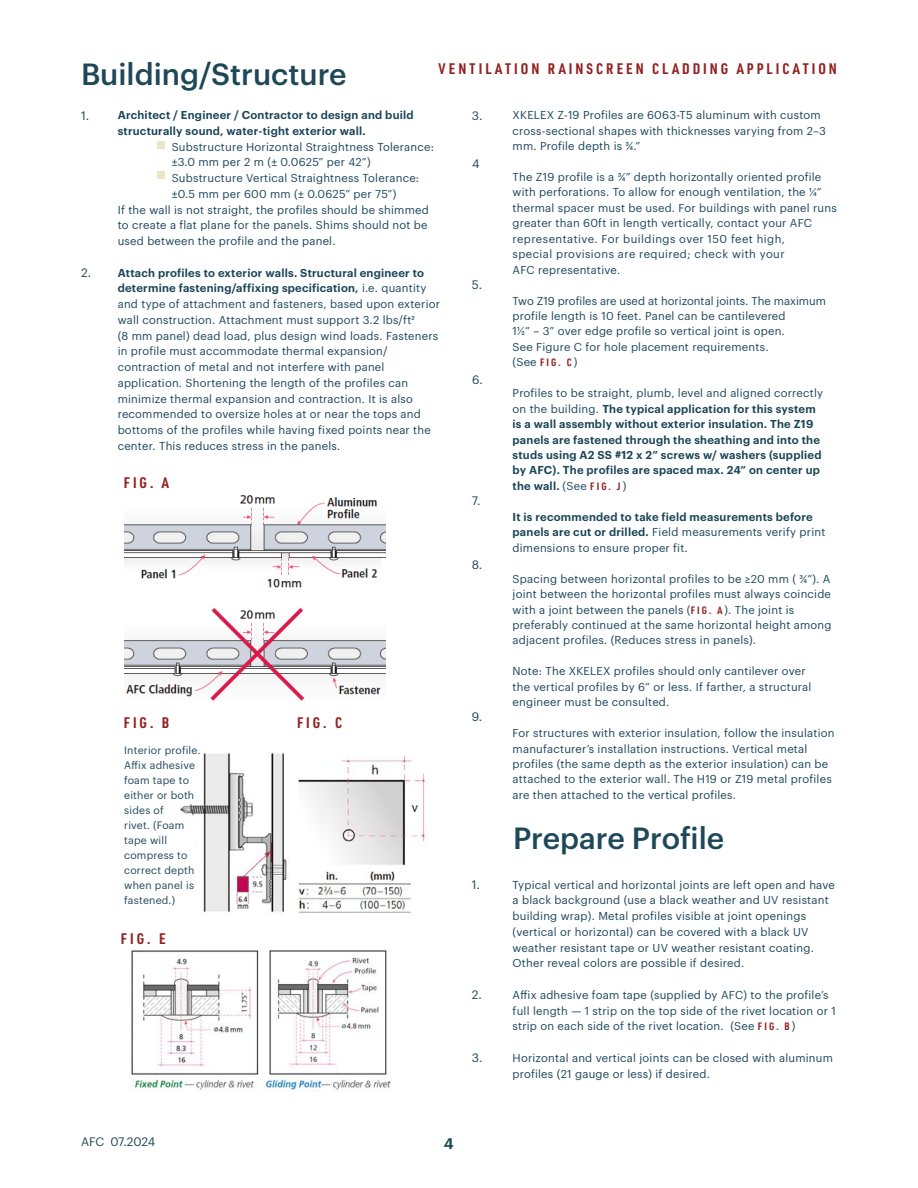
<style>
.page{position:relative;width:918px;height:1188px;background:#fff}
.page>*{position:absolute;margin:0;border:0;box-sizing:border-box;transform-origin:0 0}
.t1{font:500 30px "Graphik";color:#1e4758}
.t2{font:700 15px "URWDIN Cond";letter-spacing:.2em;color:#922021}
.Paragraph_Style_1{font:700 15px "URWDIN Cond";letter-spacing:.2em;color:#922221}
.t3{font:600 15px "Graphik";color:#1e4758}
.Paragraph_Style_1-2{font:12px "Graphik";color:#1c4659}
.t4{font:12px "Graphik";letter-spacing:-.005em;color:#1e4758}
.Paragraph_Style_1-3{font:11.25px/15.5px "Graphik";letter-spacing:.02em;color:#1c4659}
.Paragraph_Style_1-4{font:600 11.25px/15.5px "Graphik";letter-spacing:.02em;color:#1c4659}
.Paragraph_Style_1-5{font:10.5px/15px "Graphik";letter-spacing:.02em;color:#1e4758}
.s1{font-weight:600}
.s2{font-family:"URWDIN Cond";font-weight:700;font-size:10.5px;color:#922221}
.s3{font-weight:400}
</style>
<div class="page">
<img style="left:125px;top:495px;width:260px;height:206px">
<div style="left:158px;top:141px;width:7px;height:7px;background:#ece4c7"></div>
<div style="left:158px;top:171px;width:7px;height:7px;background:#ece4c7"></div>
<img style="left:180px;top:752px;width:107px;height:160px">
<img style="left:298px;top:755px;width:128px;height:159px">
<img style="left:131px;top:950px;width:260px;height:141px">
<p class="t1" style="left:81px;top:52px;width:267px">Building/Structure</p>
<p class="Paragraph_Style_1-4" style="left:118px;top:106px;width:297px">Architect / Engineer / Contractor to design and build structurally sound, water-tight exterior wall.</p>
<p class="Paragraph_Style_1-3" style="left:172px;top:138px;width:264px">Substructure Horizontal Straightness Tolerance:</p>
<p class="Paragraph_Style_1-3" style="left:172px;top:154px;width:200px">±3.0 mm per 2 m (± 0.0625” per 42”)</p>
<p class="Paragraph_Style_1-3" style="left:172px;top:169px;width:249px">Substructure Vertical Straightness Tolerance:</p>
<p class="Paragraph_Style_1-3" style="left:172px;top:185px;width:226px">±0.5 mm per 600 mm (± 0.0625” per 75”)</p>
<p class="Paragraph_Style_1-3" style="left:118px;top:201px;width:313px;text-align:justify">If the wall is not straight, the profiles should be shimmed to create a flat plane for the panels. Shims should not be used between the profile and the panel.</p>
<p class="Paragraph_Style_1-3" style="left:118px;top:264px;width:324px"><span class="s1">Attach profiles to exterior walls. Structural engineer to determine fastening/affixing specification,</span> i.e. quantity and type of attachment and fasteners, based upon exterior wall construction. Attachment must support 3.2 lbs/ft2<br>(8 mm panel) dead load, plus design wind loads. Fasteners in profile must accommodate thermal expansion/ contraction of metal and not interfere with panel application. Shortening the length of the profiles can minimize thermal expansion and contraction. It is also recommended to oversize holes at or near the tops and bottoms of the profiles while having fixed points near the center. This reduces stress in the panels.</p>
<p class="t2" style="left:439px;top:59px;width:400px">VENTILATION RAINSCREEN CLADDING APPLICATION</p>
<p class="Paragraph_Style_1-3" style="left:513px;top:106px;width:315px">XKELEX Z-19 Profiles are 6063-T5 aluminum with custom cross-sectional shapes with thicknesses varying from 2–3 mm. Profile depth is 3/4.”</p>
<p class="Paragraph_Style_1-3" style="left:513px;top:168px;width:326px">The Z19 profile is a 3/4” depth horizontally oriented profile with perforations. To allow for enough ventilation, the 1/4” thermal spacer must be used. For buildings with panel runs greater than 60ft in length vertically, contact your AFC representative. For buildings over 150 feet high,<br>special provisions are required; check with your<br>AFC representative.</p>
<p class="Paragraph_Style_1-3" style="left:513px;top:292px;width:315px">Two Z19 profiles are used at horizontal joints. The maximum profile length is 10 feet. Panel can be cantilevered<br>11/2” – 3” over edge profile so vertical joint is open.<br>See Figure C for hole placement requirements.<br>(See <span class="s2">FIG. C</span>)</p>
<p class="Paragraph_Style_1-4" style="left:513px;top:384px;width:312px"><span class="s3">Profiles to be straight, plumb, level and aligned correctly on the building.</span> The typical application for this system is a wall assembly without exterior insulation. The Z19 panels are fastened through the sheathing and into the studs using A2 SS #12 x 2” screws w/ washers (supplied by AFC). The profiles are spaced max. 24” on center up the wall. <span class="s3">(See</span> <span class="s2">F I G . J</span> <span class="s3">)</span></p>
<p class="Paragraph_Style_1-4" style="left:513px;top:508px;width:314px">It is recommended to take field measurements before panels are cut or drilled. <span class="s3">Field measurements verify print dimensions to ensure proper fit.</span></p>
<p class="Paragraph_Style_1-3" style="left:513px;top:570px;width:320px">Spacing between horizontal profiles to be ≥20 mm ( 3/4”). A joint between the horizontal profiles must always coincide with a joint between the panels (<span class="s2">F I G . A</span> ). The joint is preferably continued at the same horizontal height among adjacent profiles. (Reduces stress in panels).</p>
<p class="Paragraph_Style_1-3" style="left:513px;top:663px;width:300px">Note: The XKELEX profiles should only cantilever over the vertical profiles by 6” or less. If farther, a structural engineer must be consulted.</p>
<p class="Paragraph_Style_1-3" style="left:513px;top:724px;width:324px">For structures with exterior insulation, follow the insulation manufacturer’s installation instructions. Vertical metal profiles (the same depth as the exterior insulation) can be attached to the exterior wall. The H19 or Z19 metal profiles are then attached to the vertical profiles.</p>
<p class="Paragraph_Style_1-2" style="left:472px;top:106px;width:12px">3.</p>
<p class="Paragraph_Style_1-2" style="left:81px;top:107px;width:10px">1.</p>
<p class="Paragraph_Style_1-2" style="left:472px;top:155px;width:9px">4</p>
<p class="Paragraph_Style_1-2" style="left:81px;top:264px;width:12px">2.</p>
<p class="Paragraph_Style_1-2" style="left:472px;top:276px;width:12px">5.</p>
<p class="Paragraph_Style_1-2" style="left:472px;top:371px;width:12px">6.</p>
<p class="Paragraph_Style_1" style="left:124px;top:473px;width:47px">FIG. A</p>
<p class="Paragraph_Style_1-2" style="left:472px;top:492px;width:10px">7.</p>
<p class="Paragraph_Style_1-2" style="left:472px;top:556px;width:12px">8.</p>
<p class="Paragraph_Style_1-2" style="left:472px;top:708px;width:12px">9.</p>
<p class="Paragraph_Style_1" style="left:124px;top:712px;width:47px">FIG. B</p>
<p class="Paragraph_Style_1" style="left:297px;top:712px;width:47px">FIG. C</p>
<p class="Paragraph_Style_1-5" style="left:124px;top:741px;width:78px">Interior profile.<br>Affix adhesive</p>
<p class="Paragraph_Style_1-5" style="left:124px;top:771px;width:72px">foam tape to either or both sides of<br>rivet. (Foam tape will compress to correct depth</p>
<p class="Paragraph_Style_1-5" style="left:124px;top:876px;width:71px">when panel is fastened.)</p>
<p class="Paragraph_Style_1" style="left:121px;top:929px;width:46px">FIG. E</p>
<p class="t1" style="left:513px;top:816px;width:213px">Prepare Profile</p>
<p class="Paragraph_Style_1-3" style="left:513px;top:876px;width:324px">Typical vertical and horizontal joints are left open and have a black background (use a black weather and UV resistant building wrap). Metal profiles visible at joint openings (vertical or horizontal) can be covered with a black UV weather resistant tape or UV weather resistant coating.<br>Other reveal colors are possible if desired.</p>
<p class="Paragraph_Style_1-3" style="left:513px;top:986px;width:325px">Affix adhesive foam tape (supplied by AFC) to the profile’s full length — 1 strip on the top side of the rivet location or 1 strip on each side of the rivet location. (See <span class="s2">F I G . B</span> )</p>
<p class="Paragraph_Style_1-3" style="left:513px;top:1049px;width:322px">Horizontal and vertical joints can be closed with aluminum profiles (21 gauge or less) if desired.</p>
<p class="Paragraph_Style_1-2" style="left:472px;top:875px;width:10px">1.</p>
<p class="Paragraph_Style_1-2" style="left:472px;top:986px;width:12px">2.</p>
<p class="Paragraph_Style_1-2" style="left:472px;top:1049px;width:12px">3.</p>
<p class="t4" style="left:81px;top:1133px;width:76px">AFC 07.2024</p>
<p class="t3" style="left:444px;top:1132px;width:11px">4</p>
</div>
